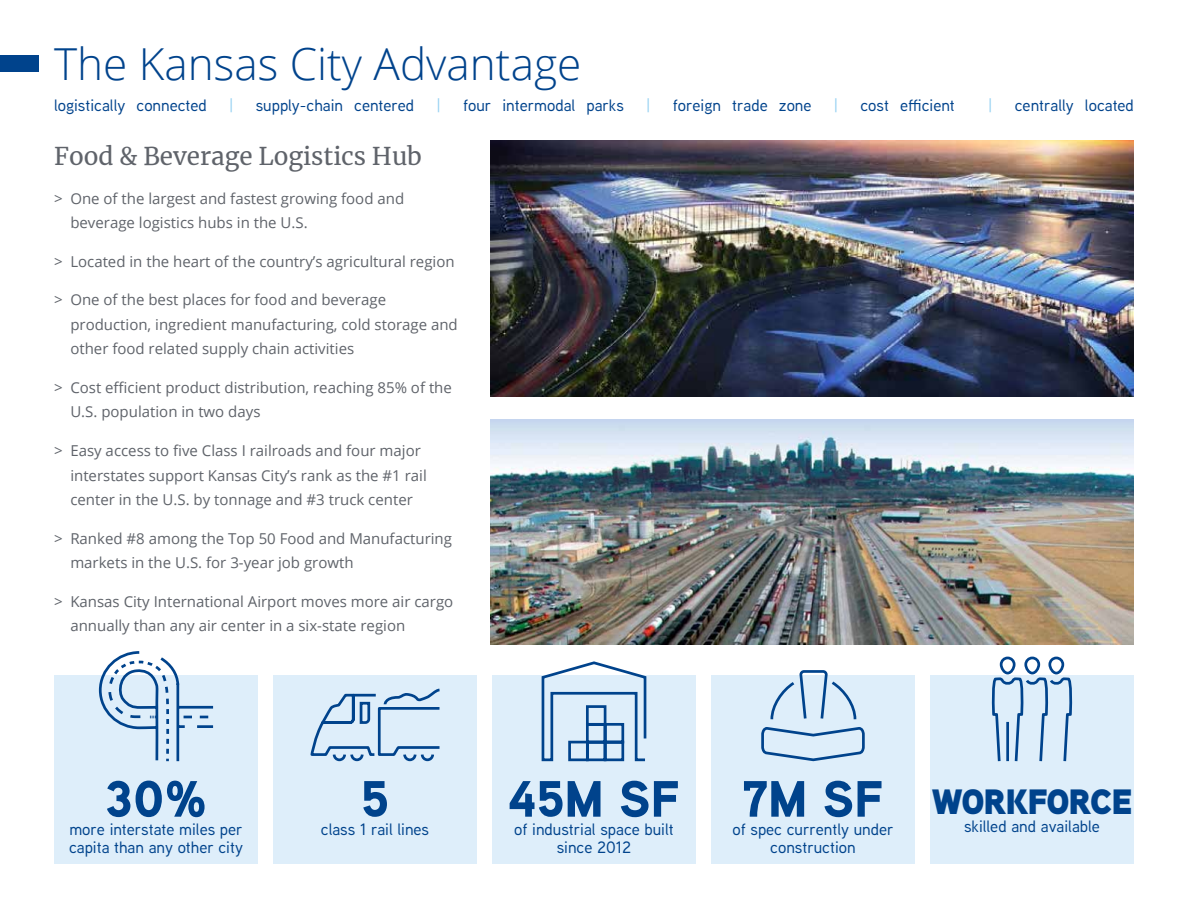
<style>
.page{position:relative;width:1188px;height:918px;background:#fff}
.page>*{position:absolute;margin:0;border:0;box-sizing:border-box;transform-origin:0 0}
.t1{font:900 51px "Aaux Next";color:#00438c}
.t2{font:900 46.5px "Aaux Next";letter-spacing:-.06em;color:#00438c}
.t3{font:300 44.1px "Open Sans";color:#00438c}
.t4{font:24.3px "Merriweather";color:#5f636a}
.t5{font:500 16.5px/18px "Aaux Next";color:#00438c;text-align:center}
.t6{font:500 16.5px "Aaux Next";color:#96d1f2}
.t7{font:15px/24.8px "Open Sans";color:#5f636a}
</style>
<div class="page">
<div style="left:0;top:55px;width:39px;height:16px;background:#00438c"></div>
<div style="left:492px;top:675px;width:204px;height:189px;background:#deeefa"></div>
<div style="left:273px;top:675px;width:204px;height:189px;background:#deeefa"></div>
<div style="left:54px;top:675px;width:204px;height:189px;background:#deeefa"></div>
<div style="left:711px;top:675px;width:204px;height:189px;background:#deeefa"></div>
<div style="left:930px;top:675px;width:204px;height:189px;background:#deeefa"></div>
<svg style="left:98px;top:651px;width:116px;height:111px"></svg>
<svg style="left:310px;top:688px;width:130px;height:74px"></svg>
<svg style="left:761px;top:670px;width:104px;height:92px"></svg>
<svg style="left:992px;top:656px;width:80px;height:106px"></svg>
<svg style="left:541px;top:661px;width:106px;height:101px"></svg>
<img style="left:490px;top:141px;width:644px;height:255px">
<img style="left:490px;top:419px;width:644px;height:226px">
<h3 class="t3" style="left:54px;top:34px;width:529px">The Kansas City Advantage</h3>
<p class="t5" style="left:54px;top:95px;width:154px">logistically connected</p>
<p class="t6" style="left:229px;top:94px;width:6px">|</p>
<p class="t5" style="left:256px;top:95px;width:160px">supply-chain centered</p>
<p class="t6" style="left:437px;top:94px;width:6px">|</p>
<p class="t5" style="left:463px;top:95px;width:162px">four intermodal parks</p>
<p class="t6" style="left:646px;top:94px;width:6px">|</p>
<p class="t5" style="left:673px;top:95px;width:140px">foreign trade zone</p>
<p class="t6" style="left:834px;top:94px;width:6px">|</p>
<p class="t5" style="left:860px;top:95px;width:96px">cost efficient</p>
<p class="t6" style="left:988px;top:94px;width:6px">|</p>
<p class="t5" style="left:1015px;top:95px;width:121px">centrally located</p>
<h3 class="t4" style="left:54px;top:140px;width:370px">Food &amp; Beverage Logistics Hub</h3>
<p class="t7" style="left:70px;top:185px;width:335px;text-indent:-16px">&gt; One of the largest and fastest growing food and beverage logistics hubs in the U.S.</p>
<p class="t7" style="left:54px;top:248px;width:402px">&gt; Located in the heart of the country’s agricultural region</p>
<p class="t7" style="left:70px;top:287px;width:389px;text-indent:-16px">&gt; One of the best places for food and beverage production, ingredient manufacturing, cold storage and other food related supply chain activities</p>
<p class="t7" style="left:70px;top:375px;width:383px;text-indent:-16px">&gt; Cost efficient product distribution, reaching 85% of the<br>U.S. population in two days</p>
<p class="t7" style="left:70px;top:438px;width:358px;text-indent:-16px">&gt; Easy access to five Class I railroads and four major interstates support Kansas City’s rank as the #1 rail center in the U.S. by tonnage and #3 truck center</p>
<p class="t7" style="left:70px;top:525px;width:383px;text-indent:-16px">&gt; Ranked #8 among the Top 50 Food and Manufacturing markets in the U.S. for 3-year job growth</p>
<p class="t7" style="left:70px;top:588px;width:384px;text-indent:-16px">&gt; Kansas City International Airport moves more air cargo annually than any air center in a six-state region</p>
<h1 class="t1" style="left:105px;top:762px;width:104px">30%</h1>
<p class="t5" style="left:69px;top:837px;width:175px">capita than any other city</p>
<p class="t5" style="left:69px;top:819px;width:175px">more interstate miles per</p>
<h1 class="t1" style="left:361px;top:762px;width:30px">5</h1>
<p class="t5" style="left:321px;top:819px;width:110px">class 1 rail lines</p>
<h1 class="t1" style="left:508px;top:762px;width:173px">45M SF</h1>
<p class="t5" style="left:514px;top:819px;width:161px">of industrial space built since 2012</p>
<h1 class="t1" style="left:742px;top:762px;width:143px">7M SF</h1>
<p class="t5" style="left:732px;top:819px;width:163px">of spec currently under construction</p>
<h2 class="t2" style="left:931px;top:764px;width:204px">workforce</h2>
<p class="t5" style="left:964px;top:816px;width:137px">skilled and available</p>
</div>
